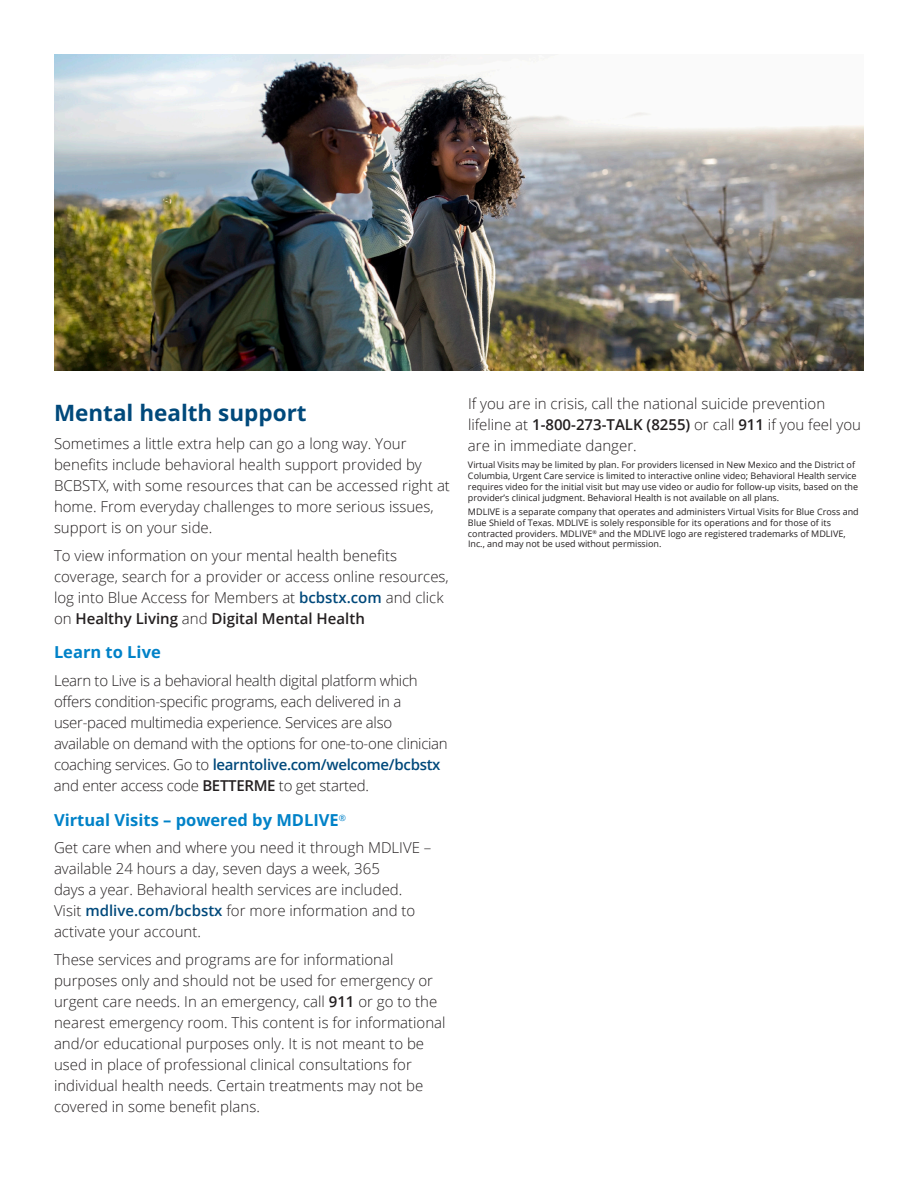
<style>
.page{position:relative;width:918px;height:1188px;background:#fff}
.page>*{position:absolute;margin:0;border:0;box-sizing:border-box;transform-origin:0 0}
.subtitle{font:700 22.5px "Open Sans";color:#00497b}
.heading{font:700 16.5px "Open Sans";color:#0082c8}
.body{font:300 15px/21px "Open Sans";color:#231f20}
.body-2{font:300 15px/21px "Open Sans";letter-spacing:-.02em;color:#231f20}
.body-3{font:9px/10.8px "Open Sans";color:#231f20}
.s1{font-weight:600;color:#00497b}
.s2{font-weight:600}
</style>
<div class="page">
<img style="left:54px;top:54px;width:810px;height:316px">
<p class="subtitle" style="left:54px;top:397px;width:254px">Mental health support</p>
<p class="body" style="left:54px;top:433px;width:398px">Sometimes a little extra help can go a long way. Your benefits include behavioral health support provided by BCBSTX, with some resources that can be accessed right at home. From everyday challenges to more serious issues, support is on your side.</p>
<p class="body" style="left:54px;top:545px;width:396px">To view information on your mental health benefits coverage, search for a provider or access online resources, log into Blue Access for Members at <span class="s1">bcbstx.com</span> and click on <span class="s2">Healthy Living</span> and <span class="s2">Digital Mental Health</span></p>
<p class="heading" style="left:54px;top:641px;width:108px">Learn to Live</p>
<p class="body-2" style="left:54px;top:670px;width:395px">Learn to Live is a behavioral health digital platform which offers condition-specific programs, each delivered in a user-paced multimedia experience. Services are also available on demand with the options for one-to-one clinician coaching services. Go to <span class="s1">learntolive.com/welcome/bcbstx </span>and enter access code <span class="s2">BETTERME</span> to get started.</p>
<p class="heading" style="left:54px;top:808px;width:294px">Virtual Visits – powered by MDLIVE<sup>®</sup></p>
<p class="body" style="left:54px;top:837px;width:379px">Get care when and where you need it through MDLIVE – available 24 hours a day, seven days a week, 365<br>days a year. Behavioral health services are included.<br>Visit <span class="s1">mdlive.com/bcbstx</span> for more information and to activate your account.</p>
<p class="body" style="left:54px;top:949px;width:393px">These services and programs are for informational purposes only and should not be used for emergency or urgent care needs. In an emergency, call <span class="s2">911</span> or go to the nearest emergency room. This content is for informational and/or educational purposes only. It is not meant to be used in place of professional clinical consultations for individual health needs. Certain treatments may not be covered in some benefit plans.</p>
<p class="body" style="left:468px;top:393px;width:395px">If you are in crisis, call the national suicide prevention lifeline at <span class="s2">1-800-273-TALK (8255)</span> or call <span class="s2">911</span> if you feel you are in immediate danger.</p>
<p class="body-3" style="left:468px;top:460px;width:392px">Virtual Visits may be limited by plan. For providers licensed in New Mexico and the District of Columbia, Urgent Care service is limited to interactive online video; Behavioral Health service requires video for the initial visit but may use video or audio for follow-up visits, based on the provider’s clinical judgment. Behavioral Health is not available on all plans.</p>
<p class="body-3" style="left:468px;top:506px;width:392px">MDLIVE is a separate company that operates and administers Virtual Visits for Blue Cross and Blue Shield of Texas. MDLIVE is solely responsible for its operations and for those of its contracted providers. MDLIVE<sup>®</sup> and the MDLIVE logo are registered trademarks of MDLIVE, Inc., and may not be used without permission.</p>
</div>
